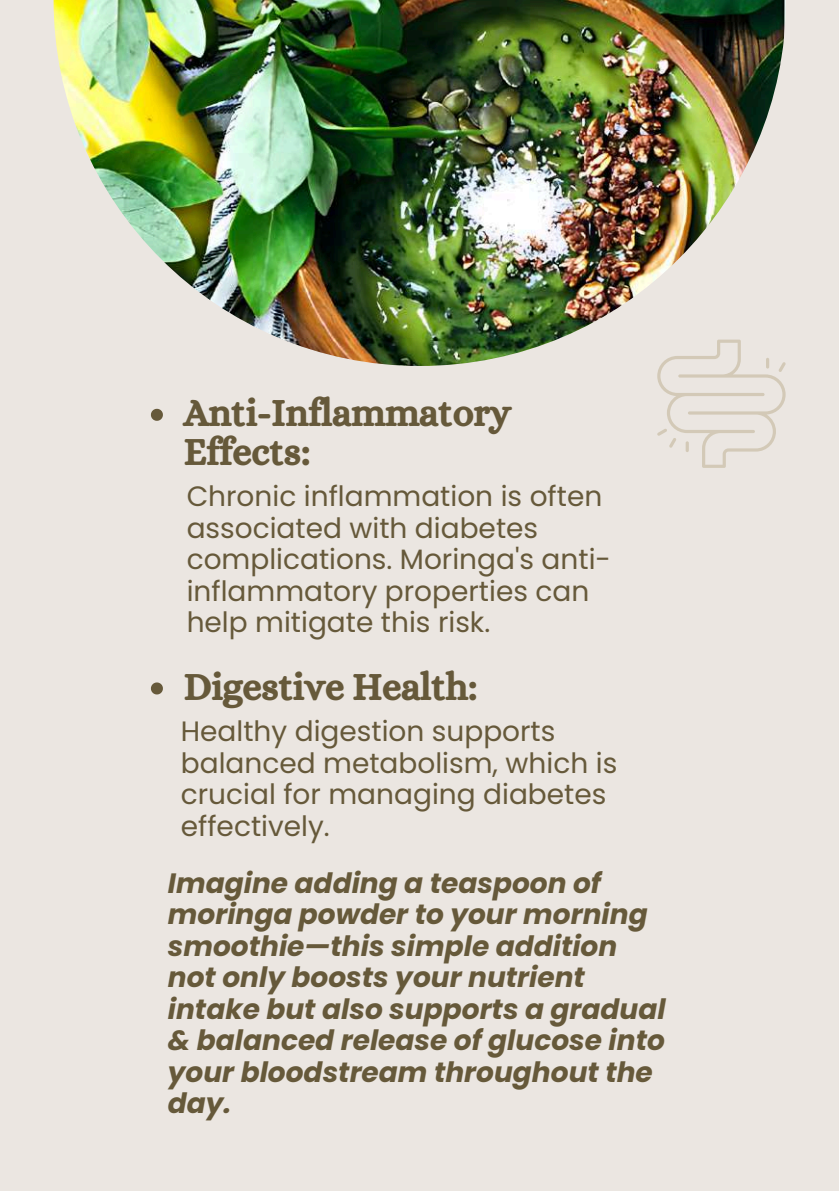
<style>
.page{position:relative;width:839px;height:1191px;background:#fff}
.page>*{position:absolute;margin:0;border:0;box-sizing:border-box;transform-origin:0 0}
.t1{font:38px/39px "CA Generated";color:#66593a}
.t2{font:28px/31.6px "Poppins";color:#66593a}
.t3{font:italic 700 28px/31.6px "Poppins";color:#66593a}
</style>
<div class="page">
<div style="left:0;top:0;width:838px;height:1191px;background:#ebe6e1"></div>
<img style="left:54px;top:0;width:732px;height:366px">
<svg style="left:657px;top:340px;width:128px;height:128px"></svg>
<svg style="left:151px;top:409px;width:12px;height:12px"></svg>
<svg style="left:151px;top:682px;width:12px;height:12px"></svg>
<h1 class="t1" style="left:184px;top:393px;width:328px">Anti-Inflammatory<br>Effects:</h1>
<p class="t2" style="left:187px;top:481px;width:426px">Chronic inflammation is often associated with diabetes complications. Moringa's anti&shy;inflammatory properties can help mitigate this risk.</p>
<h1 class="t1" style="left:184px;top:667px;width:295px">Digestive Health:</h1>
<p class="t2" style="left:181px;top:716px;width:438px">Healthy digestion supports balanced metabolism, which is crucial for managing diabetes effectively.</p>
<p class="t3" style="left:168px;top:867px;width:499px">Imagine adding a teaspoon of moringa powder to your morning smoothie—this simple addition not only boosts your nutrient intake but also supports a gradual &amp; balanced release of glucose into your bloodstream throughout the day.</p>
</div>
